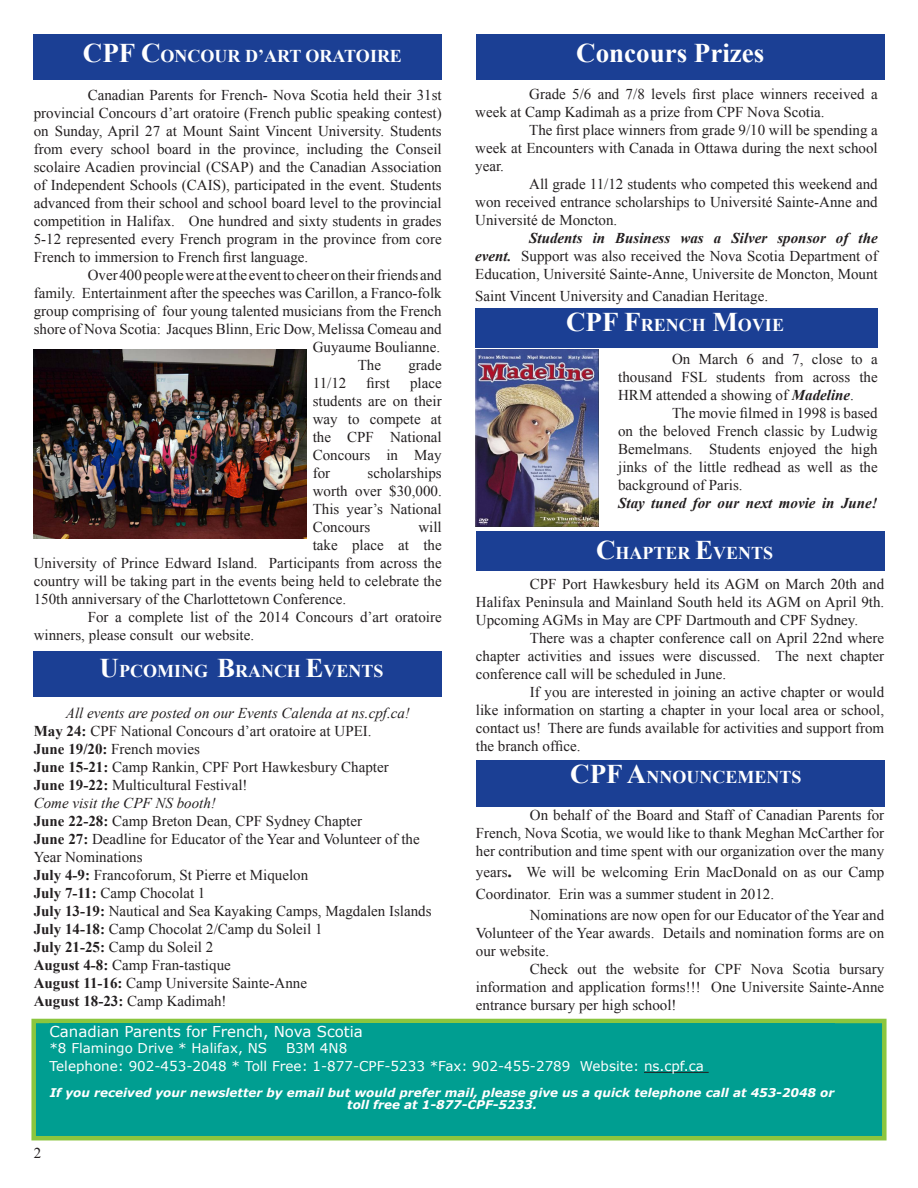
<style>
.page{position:relative;width:918px;height:1188px;background:#fff}
.page>*{position:absolute;margin:0;border:0;box-sizing:border-box;transform-origin:0 0}
.t1{font:700 27px "Times New Roman";color:#fff}
.t2{font:700 18px "Times New Roman";color:#fff}
.t3{font:15px/18px "Times New Roman";color:#231f20;text-align:justify}
.t4{font:italic 15px "Times New Roman";color:#231f20}
.t5{font:15px "Verdana";color:#fff}
.t6{font:italic 700 15px "Times New Roman";color:#231f20}
.t7{font:700 15px "Times New Roman";color:#231f20}
.t8{font:13.5px "Verdana";color:#fff}
.t9{font:italic 700 12px/12px "Verdana";color:#fff;text-align:center}
.s1{font-size:27px}
.s2{font-weight:700}
.s3{font-weight:400}
.s4{font-weight:700;font-style:italic}
.s5{font-weight:700;font-size:18px}
</style>
<div class="page">
<div style="left:34px;top:651px;width:408px;height:46px;background:#1b3f94"></div>
<div style="left:476px;top:34px;width:408px;height:46px;background:#1b3f94"></div>
<div style="left:476px;top:760px;width:408px;height:47px;background:#1b3f94"></div>
<div style="left:34px;top:34px;width:408px;height:46px;background:#1b3f94"></div>
<div style="left:476px;top:531px;width:408px;height:40px;background:#1b3f94"></div>
<div style="left:475px;top:308px;width:403px;height:40px;background:#1b3f94"></div>
<img style="left:34px;top:350px;width:273px;height:189px">
<img style="left:476px;top:350px;width:122px;height:177px">
<svg style="left:31px;top:1018px;width:856px;height:123px;background:#52b770"></svg>
<div style="left:49px;top:1023px;width:786px;height:111px;background:#009e91"></div>
<hr style="left:644px;top:1072px;width:65px;height:1px;background:#231f20">
<p class="t2" style="left:83px;top:44px;width:321px"><span class="s1">CPF C</span>ONCOUR D’ART ORATOIRE</p>
<p class="t3" style="left:34px;top:86px;width:410px;text-indent:54px">Canadian Parents for French- Nova Scotia held their 31st provincial Concours d’art oratoire (French public speaking contest) on Sunday, April 27 at Mount Saint Vincent University. Students from every school board in the province, including the Conseil scolaire Acadien provincial (CSAP) and the Canadian Association of Independent Schools (CAIS), participated in the event. Students advanced from their school and school board level to the provincial competition in Halifax. One hundred and sixty students in grades 5-12 represented every French program in the province from core French to immersion to French first language.</p>
<p class="t3" style="left:34px;top:266px;width:409px;text-align:right">Over 400 people were at the event to cheer on their friends and<br>family. Entertainment after the speeches was Carillon, a Franco-folk group comprising of four young talented musicians from the French shore of Nova Scotia: Jacques Blinn, Eric Dow, Melissa Comeau and Guyaume Boulianne.</p>
<p class="t3" style="left:358px;top:356px;width:25px">The</p>
<p class="t3" style="left:408px;top:356px;width:35px">grade</p>
<p class="t3" style="left:313px;top:374px;width:35px">11/12</p>
<p class="t3" style="left:367px;top:374px;width:25px">first</p>
<p class="t3" style="left:313px;top:374px;width:131px;text-indent:97px">place students are on their way to compete at the CPF National Concours in May for</p>
<p class="t3" style="left:313px;top:464px;width:131px;text-indent:55px">scholarships worth over $30,000.<br>This year’s National Concours</p>
<p class="t3" style="left:418px;top:518px;width:25px">will</p>
<p class="t3" style="left:313px;top:536px;width:131px">take place at the</p>
<p class="t3" style="left:34px;top:554px;width:410px">University of Prince Edward Island. Participants from across the</p>
<p class="t3" style="left:34px;top:572px;width:409px">country will be taking part in the events being held to celebrate the</p>
<p class="t3" style="left:34px;top:590px;width:314px">150th anniversary of the Charlottetown Conference.</p>
<p class="t3" style="left:34px;top:608px;width:410px;text-indent:54px">For a complete list of the 2014 Concours d’art oratoire winners, please consult our website.</p>
<p class="t2" style="left:100px;top:659px;width:286px"><span class="s1">U</span>PCOMING <span class="s1">B</span>RANCH <span class="s1">E</span>VENTS</p>
<p class="t4" style="left:66px;top:703px;width:345px">All events are posted on our Events Calenda at ns.cpf.ca!</p>
<p class="t3" style="left:34px;top:722px;width:339px"><span class="s2">May 24:</span> CPF National Concours d’art oratoire at UPEI.</p>
<p class="t3" style="left:34px;top:740px;width:168px"><span class="s2">June 19/20:</span> French movies</p>
<p class="t3" style="left:34px;top:758px;width:356px"><span class="s2">June 15-21:</span> Camp Rankin, CPF Port Hawkesbury Chapter</p>
<p class="t3" style="left:34px;top:776px;width:215px"><span class="s2">June 19-22:</span> Multicultural Festival!</p>
<p class="t4" style="left:34px;top:793px;width:184px">Come visit the CPF NS booth!</p>
<p class="t3" style="left:34px;top:812px;width:330px"><span class="s2">June 22-28:</span> Camp Breton Dean, CPF Sydney Chapter</p>
<p class="t3" style="left:34px;top:830px;width:388px"><span class="s2">June 27:</span> Deadline for Educator of the Year and Volunteer of the<br>Year Nominations</p>
<p class="t3" style="left:34px;top:866px;width:276px"><span class="s2">July 4-9:</span> Francoforum, St Pierre et Miquelon</p>
<p class="t3" style="left:34px;top:884px;width:173px"><span class="s2">July 7-11:</span> Camp Chocolat 1</p>
<p class="t3" style="left:34px;top:902px;width:399px"><span class="s2">July 13-19:</span> Nautical and Sea Kayaking Camps, Magdalen Islands</p>
<p class="t3" style="left:34px;top:920px;width:290px"><span class="s2">July 14-18:</span> Camp Chocolat 2/Camp du Soleil 1</p>
<p class="t3" style="left:34px;top:938px;width:181px"><span class="s2">July 21-25:</span> Camp du Soleil 2</p>
<p class="t3" style="left:34px;top:956px;width:199px"><span class="s2">August 4-8:</span> Camp Fran-tastique</p>
<p class="t3" style="left:34px;top:974px;width:275px"><span class="s2">August 11-16:</span> Camp Universite Sainte-Anne</p>
<p class="t7" style="left:34px;top:991px;width:194px">August 18-23: <span class="s3">Camp Kadimah!</span></p>
<p class="t1" style="left:576px;top:35px;width:190px">Concours Prizes</p>
<p class="t3" style="left:475px;top:85px;width:404px;text-indent:54px">Grade 5/6 and 7/8 levels first place winners received a week at Camp Kadimah as a prize from CPF Nova Scotia.</p>
<p class="t3" style="left:475px;top:121px;width:404px;text-indent:54px">The first place winners from grade 9/10 will be spending a week at Encounters with Canada in Ottawa during the next school year.</p>
<p class="t3" style="left:475px;top:175px;width:404px;text-indent:54px">All grade 11/12 students who competed this weekend and won received entrance scholarships to Université Sainte-Anne and Université de Moncton.</p>
<p class="t3" style="left:475px;top:229px;width:404px;text-indent:54px"><span class="s4">Students in Business was a Silver sponsor of the event.</span> Support was also received the Nova Scotia Department of Education, Université Sainte-Anne, Universite de Moncton, Mount</p>
<p class="t3" style="left:475px;top:286px;width:294px">Saint Vincent University and Canadian Heritage.</p>
<p class="t2" style="left:566px;top:313px;width:219px"><span class="s1">CPF F</span>RENCH <span class="s1">M</span>OVIE</p>
<p class="t3" style="left:672px;top:350px;width:207px">On March 6 and 7, close to a</p>
<p class="t3" style="left:618px;top:368px;width:261px">thousand FSL students from across the</p>
<p class="t3" style="left:618px;top:386px;width:237px">HRM attended a showing of <span class="s4">Madeline</span>.</p>
<p class="t3" style="left:672px;top:404px;width:207px">The movie filmed in 1998 is based</p>
<p class="t3" style="left:618px;top:422px;width:261px">on the beloved French classic by Ludwig</p>
<p class="t3" style="left:618px;top:440px;width:261px">Bemelmans. Students enjoyed the high</p>
<p class="t3" style="left:618px;top:458px;width:261px">jinks of the little redhead as well as the</p>
<p class="t3" style="left:618px;top:476px;width:126px">background of Paris.</p>
<p class="t6" style="left:618px;top:493px;width:261px">Stay tuned for our next movie in June!</p>
<p class="t2" style="left:596px;top:541px;width:179px"><span class="s1">C</span>HAPTER <span class="s1">E</span>VENTS</p>
<p class="t3" style="left:476px;top:575px;width:410px;text-indent:54px">CPF Port Hawkesbury held its AGM on March 20th and Halifax Peninsula and Mainland South held its AGM on April 9th.<br>Upcoming AGMs in May are CPF Dartmouth and CPF Sydney.</p>
<p class="t3" style="left:476px;top:629px;width:410px;text-indent:54px">There was a chapter conference call on April 22nd where chapter activities and issues were discussed. The next chapter conference call will be scheduled in June.</p>
<p class="t3" style="left:476px;top:683px;width:410px;text-indent:54px">If you are interested in joining an active chapter or would like information on starting a chapter in your local area or school, contact us! There are funds available for activities and support from the branch office.</p>
<p class="t2" style="left:570px;top:764px;width:233px"><span class="s1">CPF A</span>NNOUNCEMENTS</p>
<p class="t3" style="left:476px;top:805px;width:410px;text-indent:54px">On behalf of the Board and Staff of Canadian Parents for French, Nova Scotia, we would like to thank Meghan McCarther for her contribution and time spent with our organization over the many</p>
<p class="t3" style="left:476px;top:861px;width:410px;line-height:21.6px">years<span class="s5">.</span> We will be welcoming Erin MacDonald on as our Camp<br>Coordinator. Erin was a summer student in 2012.</p>
<p class="t3" style="left:476px;top:906px;width:410px;text-indent:54px">Nominations are now open for our Educator of the Year and Volunteer of the Year awards. Details and nomination forms are on our website.</p>
<p class="t3" style="left:476px;top:960px;width:410px;text-indent:54px">Check out the website for CPF Nova Scotia bursary information and application forms!!! One Universite Sainte-Anne entrance bursary per high school!</p>
<p class="t5" style="left:49px;top:1021px;width:315px">Canadian Parents for French, Nova Scotia</p>
<p class="t8" style="left:49px;top:1039px;width:219px">*8 Flamingo Drive * Halifax, NS</p>
<p class="t8" style="left:286px;top:1039px;width:63px">B3M 4N8</p>
<p class="t8" style="left:49px;top:1057px;width:656px">Telephone: 902-453-2048 * Toll Free: 1-877-CPF-5233 *Fax: 902-455-2789 Website: ns.cpf.ca</p>
<p class="t9" style="left:50px;top:1086px;width:786px">If you received your newsletter by email but would prefer mail, please give us a quick telephone call at 453-2048 or toll free at 1-877-CPF-5233.</p>
<p class="t3" style="left:34px;top:1144px;width:9px">2</p>
</div>
